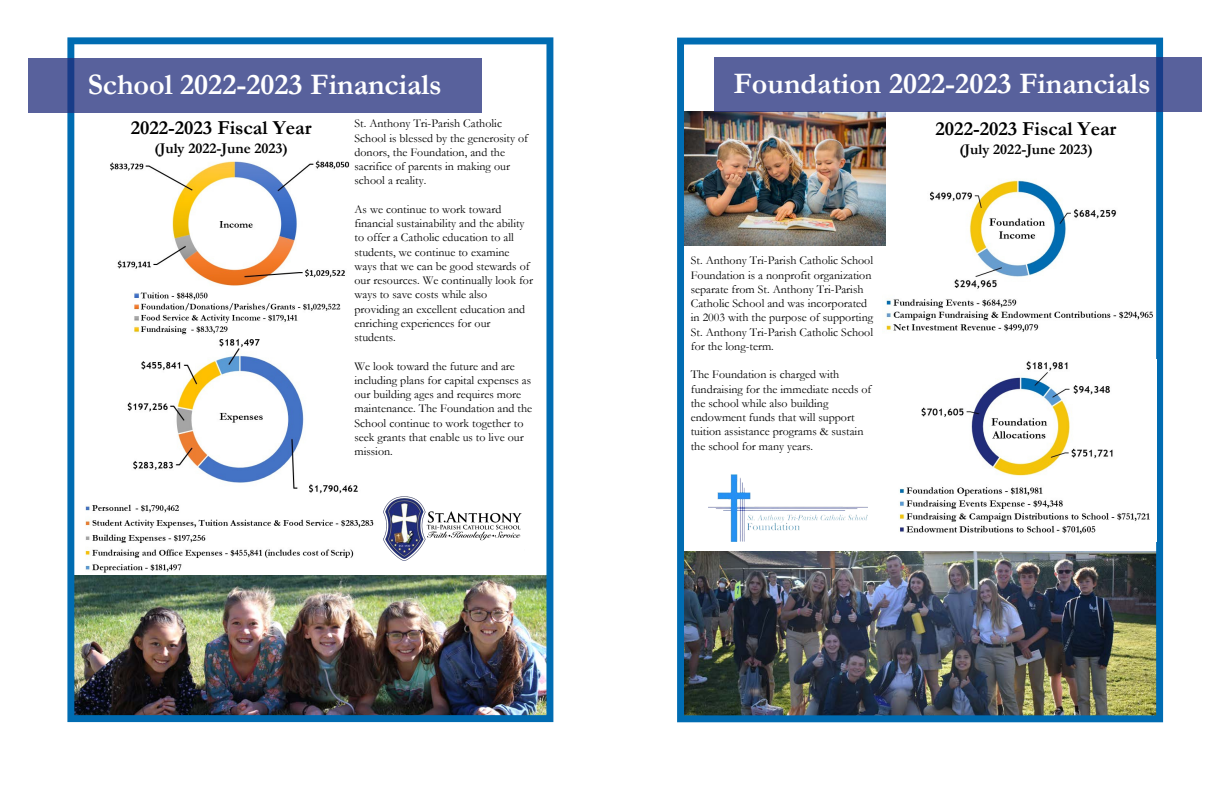
<style>
.page{position:relative;width:1224px;height:792px;background:#fff}
.page>*{position:absolute;margin:0;border:0;box-sizing:border-box;transform-origin:0 0}
.t1{font:700 30px "Garamond";color:#fff}
.t2{font:700 20px "Garamond";color:#000}
.t3{font:700 15px "Garamond";color:#000}
.t4{font:12px/14.2px "Garamond";color:#000}
</style>
<div class="page">
<img style="left:67px;top:37px;width:486px;height:685px">
<img style="left:79px;top:334px;width:296px;height:240px">
<div style="left:29px;top:58px;width:453px;height:55px;background:#58619c"></div>
<img style="left:108px;top:150px;width:246px;height:189px">
<img style="left:381px;top:492px;width:144px;height:72px">
<img style="left:677px;top:38px;width:486px;height:684px">
<img style="left:882px;top:172px;width:274px;height:164px">
<img style="left:684px;top:112px;width:202px;height:134px">
<div style="left:714px;top:57px;width:487px;height:55px;background:#58619c"></div>
<img style="left:709px;top:475px;width:159px;height:67px">
<img style="left:893px;top:360px;width:263px;height:182px">
<p class="t1" style="left:88px;top:64px;width:356px">School 2022-2023 Financials</p>
<p class="t2" style="left:131px;top:114px;width:182px">2022-2023 Fiscal Year</p>
<p class="t3" style="left:154px;top:138px;width:135px">(July 2022-June 2023)</p>
<p class="t4" style="left:355px;top:116px;width:175px">St. Anthony Tri-Parish Catholic<br>School is blessed by the generosity of donors, the Foundation, and the sacrifice of parents in making our school a reality.</p>
<p class="t4" style="left:355px;top:202px;width:180px">As we continue to work toward financial sustainability and the ability to offer a Catholic education to all students, we continue to examine ways that we can be good stewards of our resources. We continually look for ways to save costs while also providing an excellent education and enriching experiences for our students.</p>
<p class="t4" style="left:355px;top:358px;width:179px">We look toward the future and are including plans for capital expenses as our building ages and requires more maintenance. The Foundation and the<br>School continue to work together to seek grants that enable us to live our mission.</p>
<p class="t1" style="left:733px;top:63px;width:419px">Foundation 2022-2023 Financials</p>
<p class="t2" style="left:936px;top:115px;width:182px">2022-2023 Fiscal Year</p>
<p class="t3" style="left:959px;top:139px;width:135px">(July 2022-June 2023)</p>
<p class="t4" style="left:691px;top:253px;width:184px">St. Anthony Tri-Parish Catholic School Foundation is a nonprofit organization separate from St. Anthony Tri-Parish Catholic School and was incorporated in 2003 with the purpose of supporting St. Anthony Tri-Parish Catholic School for the long-term.</p>
<p class="t4" style="left:691px;top:367px;width:182px">The Foundation is charged with fundraising for the immediate needs of the school while also building endowment funds that will support tuition assistance programs &amp; sustain the school for many years.</p>
</div>
